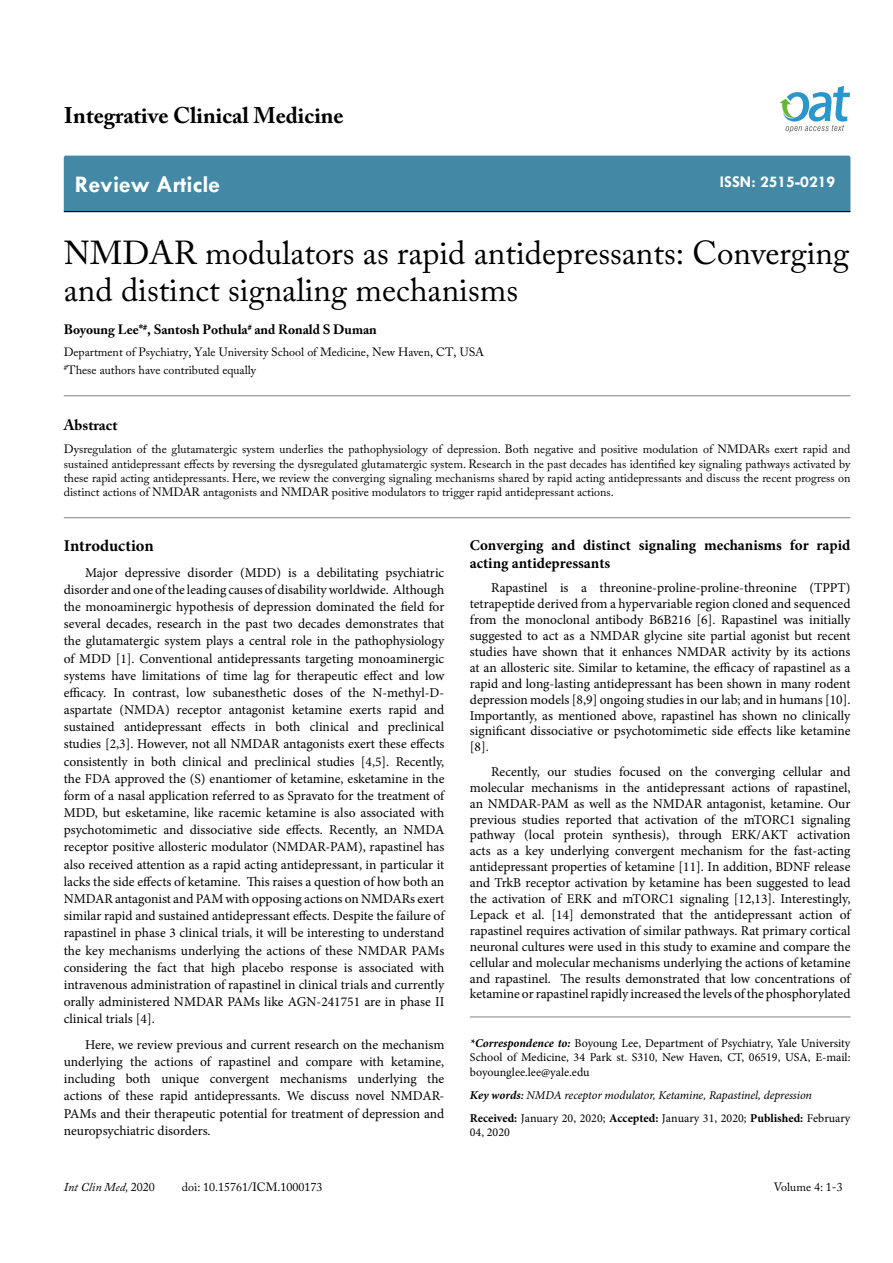
<style>
.page{position:relative;width:893px;height:1263px;background:#fff}
.page>*{position:absolute;margin:0;border:0;box-sizing:border-box;transform-origin:0 0}
.t1{font:33px/37.5px "Adobe Caslon Pro";color:#000}
.t2{font:700 24px "Tw Cen";color:#fff}
.t3{font:700 22.5px "Adobe Caslon Pro";color:#000}
.t4{font:700 16.5px "Tw Cen";color:#fff}
.t5{font:700 16.5px "Minion Pro";letter-spacing:-.005em;color:#000}
.t6{font:700 15px/18px "Minion Pro";color:#000}
.t7{font:700 15px "Adobe Caslon Pro";color:#000}
.t8{font:13.5px/17.1px "Minion Pro";color:#000;text-align:justify}
.t9{font:700 13.5px "Adobe Caslon Pro";color:#000}
.t10{font:12px/14.4px "Adobe Caslon Pro";color:#000}
.t11{font:12px/14.4px "Minion Pro";color:#000;text-align:justify}
.t12{font:italic 12px/23px "Minion Pro";letter-spacing:-.01em;color:#000}
.t13{font:italic 12px "Adobe Caslon Pro";color:#000}
.s1{font-weight:700;font-style:italic}
.s2{font-weight:700}
.s3{font-weight:600}
.s4{font-weight:700;font-style:normal}
.s5{font-style:normal}
</style>
<div class="page">
<div style="left:64px;top:156px;width:786px;height:55px;background:#4389a5"></div>
<hr style="left:64px;top:211px;width:786px;height:1px;background:#000">
<svg style="left:779px;top:86px;width:71px;height:47px"></svg>
<hr style="left:64px;top:517px;width:786px;height:1px;background:#808285">
<hr style="left:64px;top:395px;width:786px;height:1px;background:#808285">
<hr style="left:470px;top:1017px;width:380px;height:1px;background:#808285">
<h3 class="t3" style="left:64px;top:102px;width:281px">Integrative Clinical Medicine</h3>
<h2 class="t2" style="left:75px;top:170px;width:147px">Review Article</h2>
<p class="t4" style="left:720px;top:172px;width:117px">ISSN: 2515-0219</p>
<h1 class="t1" style="left:64px;top:233px;width:787px">NMDAR modulators as rapid antidepressants: Converging and distinct signaling mechanisms</h1>
<p class="t9" style="left:64px;top:322px;width:315px">Boyoung Lee*<sup>#</sup>, Santosh Pothula<sup>#</sup> and Ronald S Duman</p>
<p class="t10" style="left:64px;top:343px;width:422px;line-height:18px">Department of Psychiatry, Yale University School of Medicine, New Haven, CT, USA <sup>#</sup>These authors have contributed equally</p>
<p class="t7" style="left:64px;top:416px;width:55px">Abstract</p>
<p class="t10" style="left:64px;top:442px;width:788px;text-align:justify">Dysregulation of the glutamatergic system underlies the pathophysiology of depression. Both negative and positive modulation of NMDARs exert rapid and sustained antidepressant effects by reversing the dysregulated glutamatergic system. Research in the past decades has identified key signaling pathways activated by these rapid acting antidepressants. Here, we review the converging signaling mechanisms shared by rapid acting antidepressants and discuss the recent progress on distinct actions of NMDAR antagonists and NMDAR positive modulators to trigger rapid antidepressant actions.</p>
<p class="t5" style="left:64px;top:534px;width:91px">Introduction</p>
<p class="t8" style="left:64px;top:564px;width:382px;text-indent:21px">Major depressive disorder (MDD) is a debilitating psychiatric disorder and one of the leading causes of disability worldwide. Although the monoaminergic hypothesis of depression dominated the field for several decades, research in the past two decades demonstrates that the glutamatergic system plays a central role in the pathophysiology of MDD [1]. Conventional antidepressants targeting monoaminergic systems have limitations of time lag for therapeutic effect and low efficacy. In contrast, low subanesthetic doses of the N-methyl-D&shy;aspartate (NMDA) receptor antagonist ketamine exerts rapid and sustained antidepressant effects in both clinical and preclinical studies [2,3]. However, not all NMDAR antagonists exert these effects consistently in both clinical and preclinical studies [4,5]. Recently, the FDA approved the (S) enantiomer of ketamine, esketamine in the form of a nasal application referred to as Spravato for the treatment of MDD, but esketamine, like racemic ketamine is also associated with psychotomimetic and dissociative side effects. Recently, an NMDA receptor positive allosteric modulator (NMDAR-PAM), rapastinel has also received attention as a rapid acting antidepressant, in particular it lacks the side effects of ketamine. This raises a question of how both an NMDAR antagonist and PAM with opposing actions on NMDARs exert similar rapid and sustained antidepressant effects. Despite the failure of rapastinel in phase 3 clinical trials, it will be interesting to understand the key mechanisms underlying the actions of these NMDAR PAMs considering the fact that high placebo response is associated with intravenous administration of rapastinel in clinical trials and currently orally administered NMDAR PAMs like AGN-241751 are in phase II clinical trials [4].</p>
<p class="t8" style="left:64px;top:1036px;width:382px;text-indent:21px">Here, we review previous and current research on the mechanism underlying the actions of rapastinel and compare with ketamine, including both unique convergent mechanisms underlying the actions of these rapid antidepressants. We discuss novel NMDAR-PAMs and their therapeutic potential for treatment of depression and neuropsychiatric disorders.</p>
<p class="t6" style="left:470px;top:536px;width:382px">Converging and distinct signaling mechanisms for rapid acting antidepressants</p>
<p class="t8" style="left:470px;top:580px;width:382px;line-height:15.9px;text-indent:21px">Rapastinel is a threonine-proline-proline-threonine (TPPT) tetrapeptide derived from a hypervariable region cloned and sequenced from the monoclonal antibody B6B216 [6]. Rapastinel was initially suggested to act as a NMDAR glycine site partial agonist but recent studies have shown that it enhances NMDAR activity by its actions at an allosteric site. Similar to ketamine, the efficacy of rapastinel as a rapid and long-lasting antidepressant has been shown in many rodent depression models [8,9] ongoing studies in our lab; and in humans [10].<br>Importantly, as mentioned above, rapastinel has shown no clinically significant dissociative or psychotomimetic side effects like ketamine [8].</p>
<p class="t8" style="left:470px;top:764px;width:382px;line-height:15.9px;text-indent:21px">Recently, our studies focused on the converging cellular and molecular mechanisms in the antidepressant actions of rapastinel, an NMDAR-PAM as well as the NMDAR antagonist, ketamine. Our previous studies reported that activation of the mTORC1 signaling pathway (local protein synthesis), through ERK/AKT activation acts as a key underlying convergent mechanism for the fast-acting antidepressant properties of ketamine [11]. In addition, BDNF release and TrkB receptor activation by ketamine has been suggested to lead the activation of ERK and mTORC1 signaling [12,13]. Interestingly, Lepack et al. [14] demonstrated that the antidepressant action of rapastinel requires activation of similar pathways. Rat primary cortical neuronal cultures were used in this study to examine and compare the cellular and molecular mechanisms underlying the actions of ketamine and rapastinel. The results demonstrated that low concentrations of ketamine or rapastinel rapidly increased the levels of the phosphorylated</p>
<p class="t11" style="left:470px;top:1036px;width:382px"><span class="s1">*Correspondence to:</span> Boyoung Lee, Department of Psychiatry, Yale University School of Medicine, 34 Park st. S310, New Haven, CT, 06519, USA, E-mail: boyounglee.lee@yale.edu</p>
<p class="t12" style="left:470px;top:1083px;width:382px"><span class="s2">Key words</span><span class="s3">:</span> NMDA receptor modulator, Ketamine, Rapastinel, depression<br><span class="s4">Received:</span> <span class="s5">January 20, 2020;</span> <span class="s4">Accepted:</span> <span class="s5">January 31, 2020;</span> <span class="s4">Published:</span> <span class="s5">February</span></p>
<p class="t11" style="left:470px;top:1125px;width:42px">04, 2020</p>
<p class="t13" style="left:64px;top:1180px;width:92px">Int Clin Med, <span class="s5">2020</span></p>
<p class="t10" style="left:182px;top:1180px;width:142px">doi: 10.15761/ICM.1000173</p>
<p class="t10" style="left:774px;top:1180px;width:71px">Volume 4: 1-3</p>
</div>
